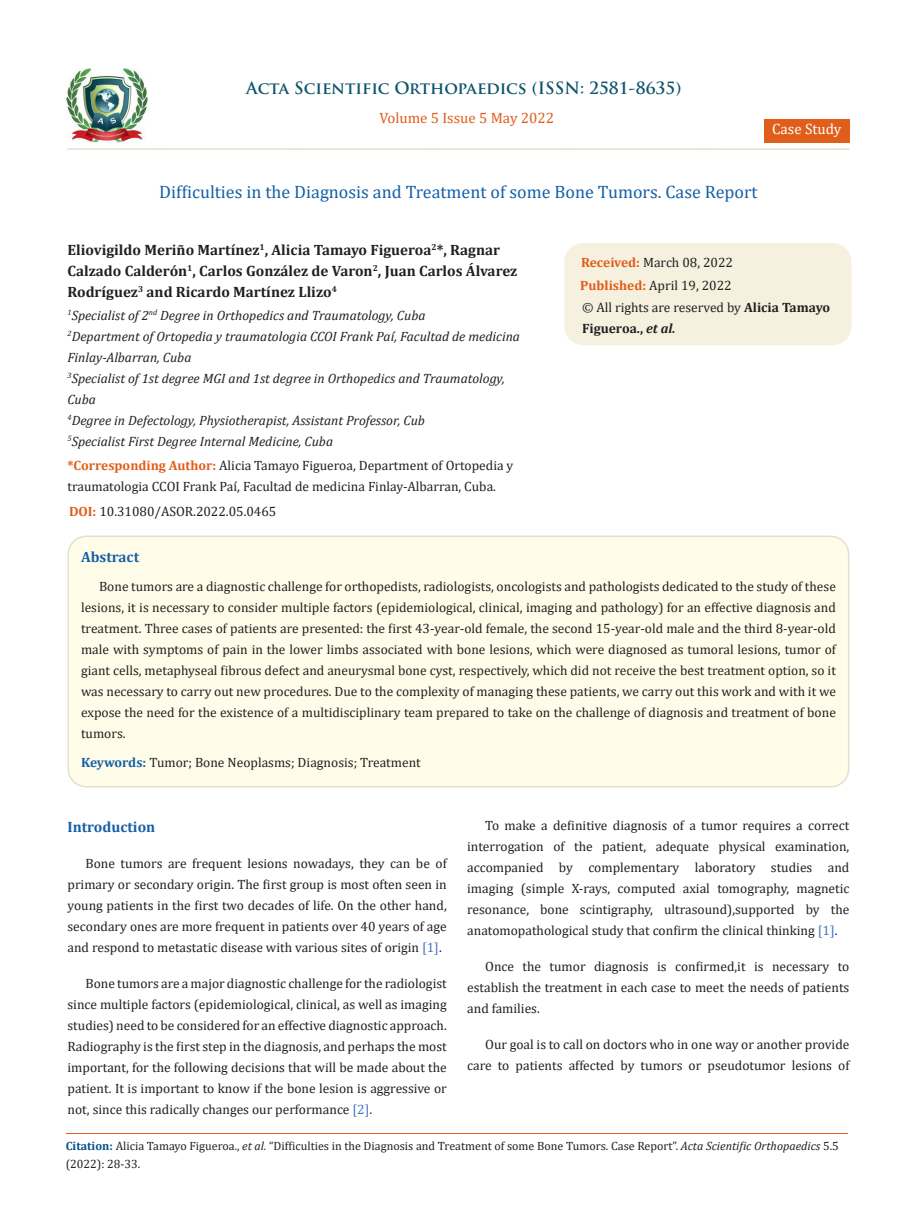
<style>
.page{position:relative;width:917px;height:1224px;background:#fff}
.page>*{position:absolute;margin:0;border:0;box-sizing:border-box;transform-origin:0 0}
.t1{font:18px "Cambria";color:#1560a6}
.t2{font:700 16.5px "Trajan Pro";color:#0e546a}
.t3{font:700 15px/21px "Cambria";color:#231f20}
.t4{font:15px "Cambria";color:#e05d1a}
.No_Spacing{font:700 15px "Cambria";color:#1560a6}
.t5{font:15px "Cambria";color:#fff}
.HTML_Preformatted{font:13.5px/21px "Cambria";color:#231f20;text-align:justify}
.No_Spacing-2{font:13.5px/21px "Cambria";color:#231f20;text-align:justify}
.t6{font:italic 13.5px/21px "Cambria";color:#231f20}
.t7{font:12px/18px "Cambria";color:#231f20}
.s1{font-weight:700;color:#e05d1a}
.s2{font-weight:700}
.s3{font-weight:700;font-style:italic}
.s4{font-weight:700;color:#1560a6}
.s5{color:#4472c4}
.s6{color:#00f}
.s7{font-weight:700;color:#035089}
.s8{font-style:italic}
</style>
<div class="page">
<img style="left:67px;top:68px;width:80px;height:74px">
<div style="left:764px;top:119px;width:85px;height:23px;background:#e05d1a"></div>
<div style="left:565px;top:244px;width:285px;height:100px;background:#f6f0df;border-radius:18px"></div>
<div style="left:564px;top:243px;width:287px;height:102px;border:2px solid #f6f0df;border-radius:18px"></div>
<div style="left:68px;top:536px;width:780px;height:251px;background:#fffde9;border-radius:18px"></div>
<div style="left:67px;top:536px;width:782px;height:251px;border:2px solid #e5dfce;border-radius:18px"></div>
<hr style="left:66px;top:1133px;width:781px;height:1px;background:#e05d1a">
<hr style="left:67px;top:148px;width:782px;height:2px;background:#e5dfce">
<p class="t2" style="left:246px;top:77px;width:436px">Acta Scientific Orthopaedics (ISSN: 2581-8635)</p>
<p class="t4" style="left:379px;top:109px;width:176px">Volume 5 Issue 5 May 2022</p>
<p class="t5" style="left:772px;top:120px;width:71px">Case Study</p>
<p class="t1" style="left:159px;top:181px;width:600px">Difficulties in the Diagnosis and Treatment of some Bone Tumors. Case Report</p>
<p class="t3" style="left:67px;top:239px;width:451px">Eliovigildo Meriño Martínez<sup>1</sup>, Alicia Tamayo Figueroa<sup>2</sup>*, Ragnar<br>Calzado Calderón<sup>1</sup>, Carlos González de Varon<sup>2</sup>, Juan Carlos Álvarez<br>Rodríguez<sup>3</sup> and Ricardo Martínez Llizo<sup>4</sup></p>
<p class="t6" style="left:67px;top:304px;width:359px"><sup>1</sup>Specialist of 2<sup>nd</sup> Degree in Orthopedics and Traumatology, Cuba</p>
<p class="t6" style="left:67px;top:325px;width:454px"><sup>2</sup>Department of Ortopedia y traumatologia CCOI Frank Paí, Facultad de medicina<br>Finlay-Albarran, Cuba</p>
<p class="t6" style="left:67px;top:367px;width:439px"><sup>3</sup>Specialist of 1st degree MGI and 1st degree in Orthopedics and Traumatology,<br>Cuba</p>
<p class="t6" style="left:67px;top:409px;width:359px"><sup>4</sup>Degree in Defectology, Physiotherapist, Assistant Professor, Cub</p>
<p class="t6" style="left:67px;top:430px;width:267px"><sup>5</sup>Specialist First Degree Internal Medicine, Cuba</p>
<p class="HTML_Preformatted" style="left:67px;top:455px;width:447px"><span class="s1">*Corresponding Author:</span> Alicia Tamayo Figueroa, Department of Ortopedia y traumatologia CCOI Frank Paí, Facultad de medicina Finlay-Albarran, Cuba.</p>
<p class="HTML_Preformatted" style="left:69px;top:501px;width:209px"><span class="s1">DOI:</span> 10.31080/ASOR.2022.05.0465</p>
<p class="HTML_Preformatted" style="left:581px;top:252px;width:153px"><span class="s1">Received:</span> March 08, 2022</p>
<p class="HTML_Preformatted" style="left:580px;top:275px;width:153px"><span class="s1">Published:</span> April 19, 2022</p>
<p class="HTML_Preformatted" style="left:582px;top:296px;width:249px">© All rights are reserved by <span class="s2">Alicia Tamayo<br>Figueroa.,</span> <span class="s3">et al.</span></p>
<p class="No_Spacing" style="left:81px;top:546px;width:60px">Abstract</p>
<p class="HTML_Preformatted" style="left:81px;top:576px;width:756px;text-indent:18px">Bone tumors are a diagnostic challenge for orthopedists, radiologists, oncologists and pathologists dedicated to the study of these lesions, it is necessary to consider multiple factors (epidemiological, clinical, imaging and pathology) for an effective diagnosis and treatment. Three cases of patients are presented: the first 43-year-old female, the second 15-year-old male and the third 8-year-old male with symptoms of pain in the lower limbs associated with bone lesions, which were diagnosed as tumoral lesions, tumor of giant cells, metaphyseal fibrous defect and aneurysmal bone cyst, respectively, which did not receive the best treatment option, so it was necessary to carry out new procedures. Due to the complexity of managing these patients, we carry out this work and with it we expose the need for the existence of a multidisciplinary team prepared to take on the challenge of diagnosis and treatment of bone tumors.</p>
<p class="HTML_Preformatted" style="left:81px;top:751px;width:341px"><span class="s4">Keywords:</span> Tumor; Bone Neoplasms; Diagnosis; Treatment</p>
<p class="No_Spacing" style="left:67px;top:816px;width:89px">Introduction</p>
<p class="HTML_Preformatted" style="left:67px;top:852px;width:381px;text-indent:18px">Bone tumors are frequent lesions nowadays, they can be of primary or secondary origin. The first group is most often seen in young patients in the first two decades of life. On the other hand, secondary ones are more frequent in patients over 40 years of age and respond to metastatic disease with various sites of origin <span class="s5">[1]</span><span class="s6">.</span></p>
<p class="HTML_Preformatted" style="left:67px;top:972px;width:381px;text-indent:18px">Bone tumors are a major diagnostic challenge for the radiologist since multiple factors (epidemiological, clinical, as well as imaging studies) need to be considered for an effective diagnostic approach.<br>Radiography is the first step in the diagnosis, and perhaps the most important, for the following decisions that will be made about the patient. It is important to know if the bone lesion is aggressive or not, since this radically changes our performance <span class="s5">[2]</span>.</p>
<p class="No_Spacing-2" style="left:467px;top:815px;width:384px;text-indent:18px">To make a definitive diagnosis of a tumor requires a correct interrogation of the patient, adequate physical examination, accompanied by complementary laboratory studies and imaging (simple X-rays, computed axial tomography, magnetic resonance, bone scintigraphy, ultrasound),supported by the anatomopathological study that confirm the clinical thinking <span class="s5">[1]</span><span class="s6">.</span></p>
<p class="No_Spacing-2" style="left:467px;top:956px;width:384px;text-indent:18px">Once the tumor diagnosis is confirmed,it is necessary to establish the treatment in each case to meet the needs of patients and families.</p>
<p class="No_Spacing-2" style="left:467px;top:1034px;width:384px;text-align:right">Our goal is to call on doctors who in one way or another provide care to patients affected by tumors or pseudotumor lesions of</p>
<p class="t7" style="left:66px;top:1137px;width:774px"><span class="s7">Citation:</span> Alicia Tamayo Figueroa., <span class="s8">et al.</span> “Difficulties in the Diagnosis and Treatment of some Bone Tumors. Case Report”. <span class="s8">Acta Scientific Orthopaedics</span> 5.5 (2022): 28-33.</p>
</div>
